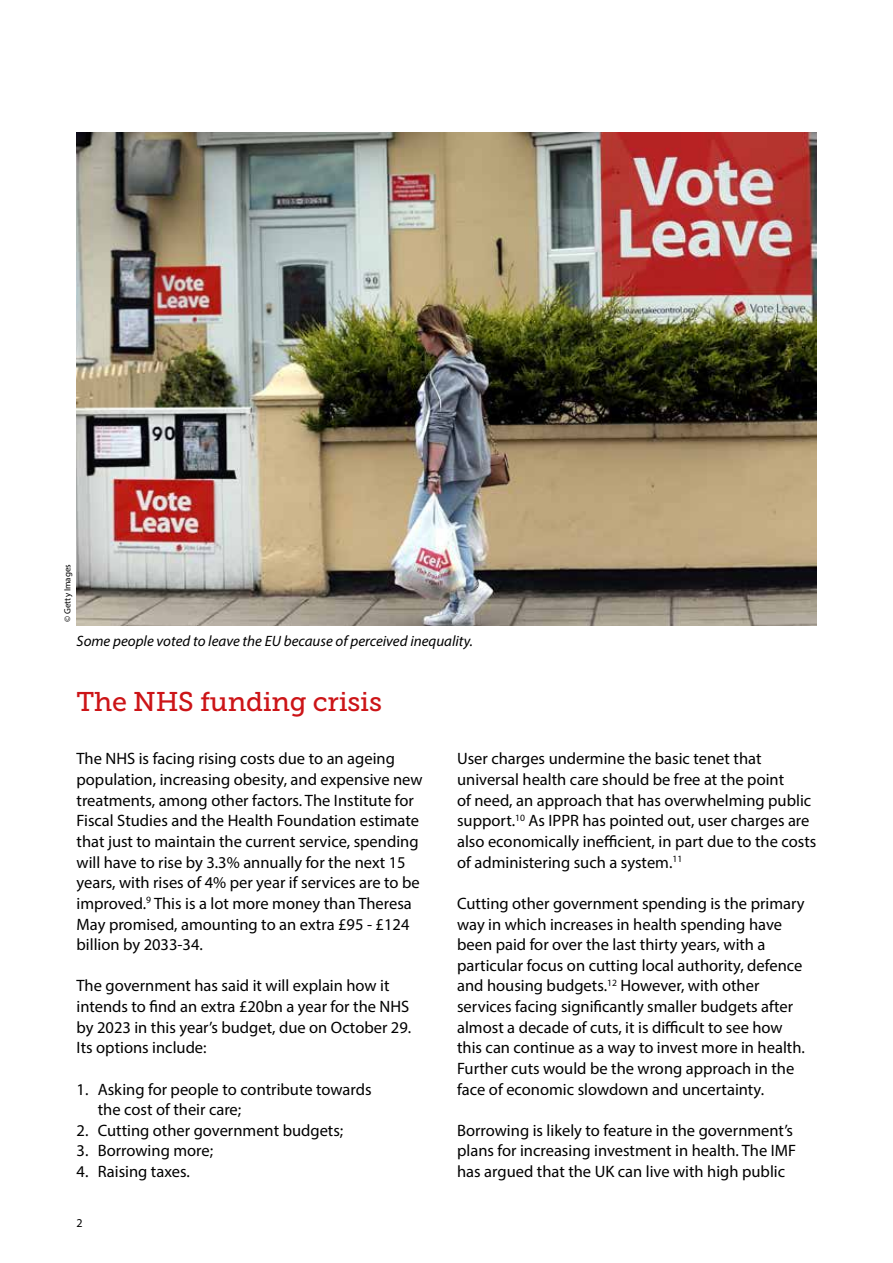
<style>
.page{position:relative;width:893px;height:1263px;background:#fff}
.page>*{position:absolute;margin:0;border:0;box-sizing:border-box;transform-origin:0 0}
.t1{font:27px "Museo Slab 500";letter-spacing:-.01em;color:#cc1417}
.t2{font:16.5px/20.7px "Myriad Pro";color:#000}
.t3{font:italic 15px "Myriad Pro";color:#000}
.t4{font:12px "Myriad Pro";color:#000}
.t5{font:9px "Myriad Pro";color:#000}
</style>
<div class="page">
<img style="left:77px;top:133px;width:739px;height:493px">
<p class="t5" style="left:62px;top:622px;width:59px;rotate:-90deg">© Getty Images</p>
<p class="t3" style="left:77px;top:632px;width:398px">Some people voted to leave the EU because of perceived inequality.</p>
<h1 class="t1" style="left:77px;top:687px;width:307px">The NHS funding crisis</h1>
<p class="t2" style="left:77px;top:748px;width:348px">The NHS is facing rising costs due to an ageing population, increasing obesity, and expensive new treatments, among other factors. The Institute for Fiscal Studies and the Health Foundation estimate that just to maintain the current service, spending will have to rise by 3.3% annually for the next 15 years, with rises of 4% per year if services are to be improved.<sup>9</sup> This is a lot more money than Theresa May promised, amounting to an extra £95 - £124 billion by 2033-34.</p>
<p class="t2" style="left:77px;top:975px;width:336px">The government has said it will explain how it intends to find an extra £20bn a year for the NHS by 2023 in this year’s budget, due on October 29.<br>Its options include:</p>
<p class="t2" style="left:98px;top:1078px;width:275px;text-indent:-21px">1. Asking for people to contribute towards the cost of their care;</p>
<p class="t2" style="left:77px;top:1120px;width:268px">2. Cutting other government budgets;</p>
<p class="t2" style="left:77px;top:1140px;width:138px">3. Borrowing more;</p>
<p class="t2" style="left:77px;top:1161px;width:115px">4. Raising taxes.</p>
<p class="t4" style="left:77px;top:1216px;width:8px">2</p>
<p class="t2" style="left:457px;top:748px;width:361px">User charges undermine the basic tenet that universal health care should be free at the point<br>of need, an approach that has overwhelming public support.<sup>10</sup> As IPPR has pointed out, user charges are also economically inefficient, in part due to the costs of administering such a system.<sup>11</sup></p>
<p class="t2" style="left:457px;top:893px;width:349px">Cutting other government spending is the primary way in which increases in health spending have been paid for over the last thirty years, with a particular focus on cutting local authority, defence and housing budgets.<sup>12</sup> However, with other services facing significantly smaller budgets after almost a decade of cuts, it is difficult to see how this can continue as a way to invest more in health.<br>Further cuts would be the wrong approach in the face of economic slowdown and uncertainty.</p>
<p class="t2" style="left:457px;top:1120px;width:340px">Borrowing is likely to feature in the government’s plans for increasing investment in health. The IMF has argued that the UK can live with high public</p>
</div>
